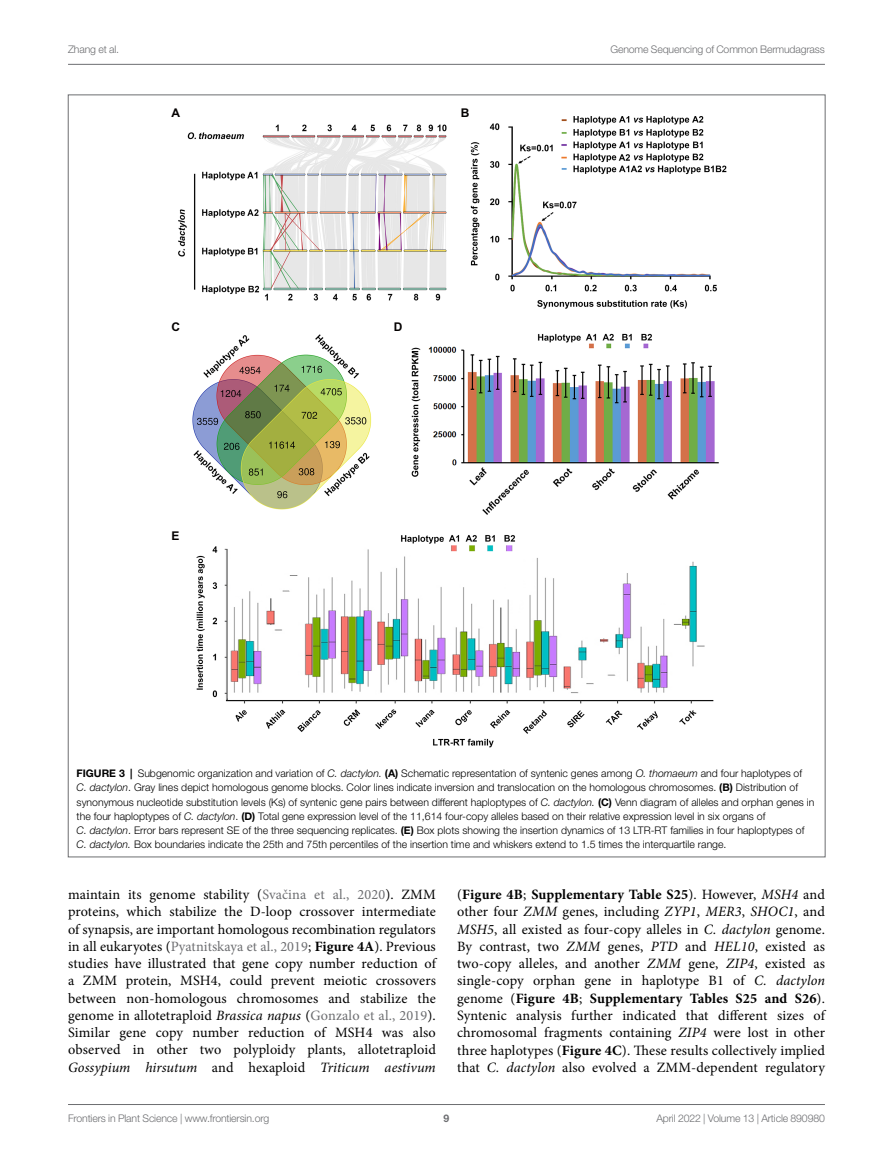
<style>
.page{position:relative;width:893px;height:1170px;background:#fff}
.page>*{position:absolute;margin:0;border:0;box-sizing:border-box;transform-origin:0 0}
.TEXT_FLUSH{font:14.25px/17.2px "Minion Pro";letter-spacing:.01em;color:#000;text-align:justify}
.t1{font:700 12px "Arial";color:#040000}
.FIG_LEG{font:300 10.5px/14.2px "Helvetica Neue LT Std";color:#000}
.t2{font:300 10.5px "Helvetica Neue LT Std";letter-spacing:-.015em;color:#6d6e71}
.t3{font:700 10.5px "Helvetica Neue LT Std";color:#6d6e71}
.s1{font-weight:700}
.s2{font-style:italic}
.s3{color:#6d6e71}
</style>
<div class="page">
<hr style="left:68px;top:64px;width:757px;height:1px;background:#6d6e71">
<hr style="left:68px;top:1104px;width:757px;height:1px;background:#6d6e71">
<img style="left:178px;top:116px;width:549px;height:631px">
<p class="t2" style="left:68px;top:42px;width:53px">Zhang et al.</p>
<p class="t2" style="left:610px;top:42px;width:216px">Genome Sequencing of Common Bermudagrass</p>
<p class="t1" style="left:171px;top:104px;width:10px">A</p>
<p class="t1" style="left:171px;top:318px;width:10px">C</p>
<p class="t1" style="left:171px;top:527px;width:10px">E</p>
<p class="t1" style="left:461px;top:104px;width:10px">B</p>
<p class="t1" style="left:394px;top:318px;width:10px">D</p>
<p class="FIG_LEG" style="left:77px;top:766px;width:739px"><span class="s1">FIGURE 3 |</span> Subgenomic organization and variation of <span class="s2">C. dactylon.</span> <span class="s1">(A)</span> Schematic representation of syntenic genes among <span class="s2">O. thomaeum</span> and four haplotypes of <span class="s2">C. dactylon</span>. Gray lines depict homologous genome blocks. Color lines indicate inversion and translocation on the homologous chromosomes. <span class="s1">(B)</span> Distribution of synonymous nucleotide substitution levels (Ks) of syntenic gene pairs between different haploptypes of <span class="s2">C. dactylon.</span> <span class="s1">(C)</span> Venn diagram of alleles and orphan genes in the four haploptypes of <span class="s2">C. dactylon</span>. <span class="s1">(D)</span> Total gene expression level of the 11,614 four-copy alleles based on their relative expression level in six organs of<br><span class="s2">C. dactylon</span>. Error bars represent SE of the three sequencing replicates. <span class="s1">(E)</span> Box plots showing the insertion dynamics of 13 LTR-RT families in four haploptypes of <span class="s2">C. dactylon.</span> Box boundaries indicate the 25th and 75th percentiles of the insertion time and whiskers extend to 1.5 times the interquartile range.</p>
<p class="TEXT_FLUSH" style="left:68px;top:885px;width:369px">maintain its genome stability (<span class="s3">Svačina et al., 2020</span>). ZMM proteins, which stabilize the D-loop crossover intermediate of synapsis, are important homologous recombination regulators in all eukaryotes (<span class="s3">Pyatnitskaya et al., 2019</span>; <span class="s1">Figure 4A</span>). Previous studies have illustrated that gene copy number reduction of a ZMM protein, MSH4, could prevent meiotic crossovers between non-homologous chromosomes and stabilize the genome in allotetraploid <span class="s2">Brassica napus</span> (<span class="s3">Gonzalo et al., 2019</span>).<br>Similar gene copy number reduction of MSH4 was also observed in other two polyploidy plants, allotetraploid <span class="s2">Gossypium hirsutum</span> and hexaploid <span class="s2">Triticum aestivum</span></p>
<p class="TEXT_FLUSH" style="left:457px;top:885px;width:369px">(<span class="s1">Figure 4B</span>; <span class="s1">Supplementary Table S25</span>). However, <span class="s2">MSH4</span> and other four <span class="s2">ZMM</span> genes, including <span class="s2">ZYP1</span>, <span class="s2">MER3</span>, <span class="s2">SHOC1</span>, and <span class="s2">MSH5</span>, all existed as four-copy alleles in <span class="s2">C. dactylon</span> genome.<br>By contrast, two <span class="s2">ZMM</span> genes, <span class="s2">PTD</span> and <span class="s2">HEL10</span>, existed as two-copy alleles, and another <span class="s2">ZMM</span> gene, <span class="s2">ZIP4</span>, existed as single-copy orphan gene in haplotype B1 of <span class="s2">C. dactylon </span>genome (<span class="s1">Figure 4B</span>; <span class="s1">Supplementary Tables S25 and S26</span>).<br>Syntenic analysis further indicated that different sizes of chromosomal fragments containing <span class="s2">ZIP4</span> were lost in other three haplotypes (<span class="s1">Figure 4C</span>). These results collectively implied that <span class="s2">C. dactylon</span> also evolved a ZMM-dependent regulatory</p>
<p class="t2" style="left:68px;top:1111px;width:203px">Frontiers in Plant Science | www.frontiersin.org</p>
<p class="t3" style="left:444px;top:1111px;width:7px">9</p>
<p class="t2" style="left:656px;top:1111px;width:170px">April 2022 | Volume 13 | Article 890980</p>
</div>
